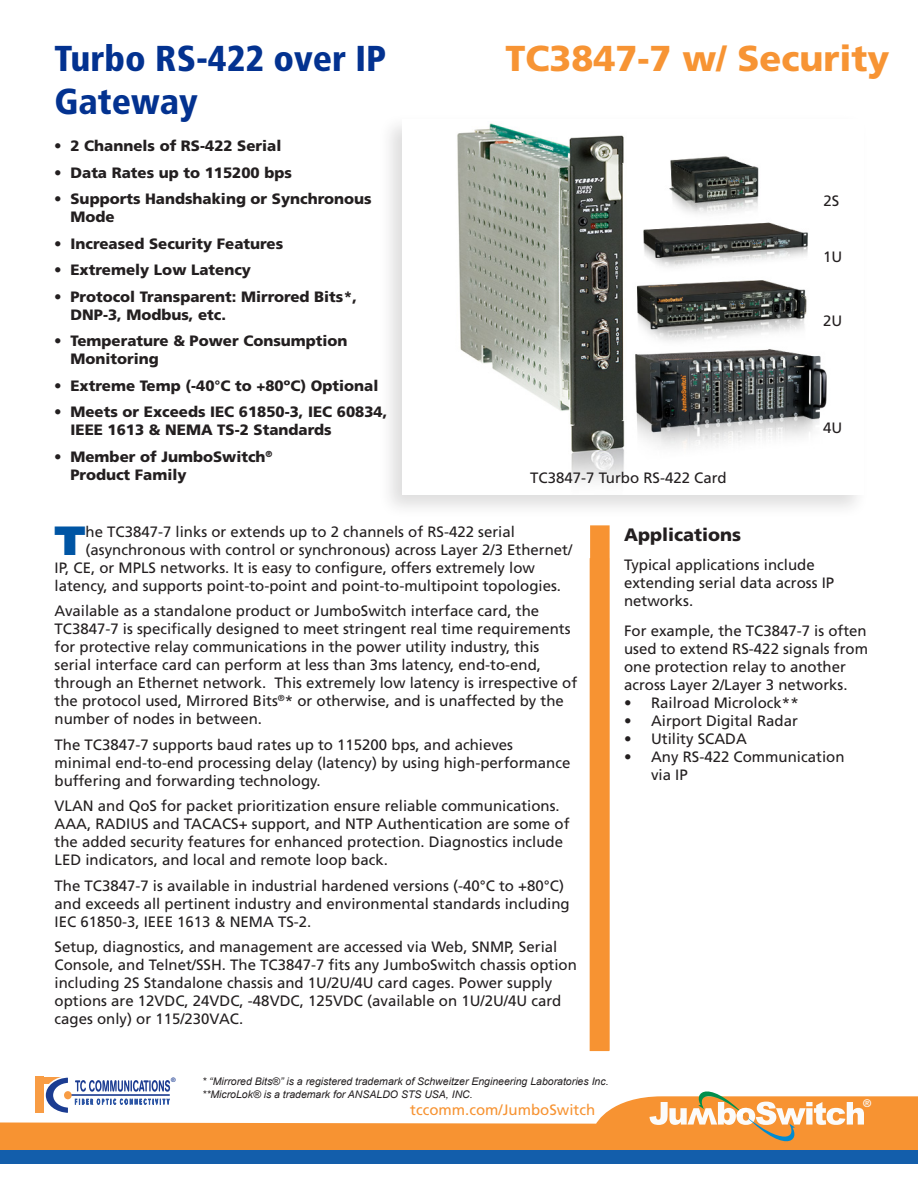
<style>
.page{position:relative;width:918px;height:1188px;background:#fff}
.page>*{position:absolute;margin:0;border:0;box-sizing:border-box;transform-origin:0 0}
.t1{font:900 40.8px "Frutiger LT Std";color:#0055a4}
.t2{font:900 condensed 36px/43.2px "Frutiger LT Std";color:#033290}
.t3{font:900 36px "Frutiger LT Std";color:#f79434}
.t4{font:900 18px "Frutiger LT Std";color:#231f20}
.t5{font:15px/18px "Frutiger LT Std";color:#231f20}
.t6{font:900 15px/18px "Frutiger LT Std";color:#231f20}
.t7{font:15px "Frutiger LT Std";color:#f79332}
.t8{font:11.1px "Frutiger";color:#fbfbfa}
.t9{font:italic 10.5px "Arial";color:#231f20}
.t10{font:6.45px "Frutiger";color:#1b3c91}
</style>
<div class="page">
<div style="left:377px;top:113px;width:493px;height:406px;background:#231f20;opacity:.15"></div>
<img style="left:402px;top:122px;width:462px;height:373px">
<div style="left:590px;top:525px;width:20px;height:526px;background:#f79332"></div>
<svg style="left:0;top:1096px;width:918px;height:54px;fill:#f79332"></svg>
<div style="left:0;top:1150px;width:918px;height:14px;background:#135eab"></div>
<svg style="left:650px;top:1091px;width:214px;height:59px"></svg>
<div style="left:36px;top:1077px;width:8px;height:36px;background:#f89c44"></div>
<svg style="left:43px;top:1076px;width:127px;height:39px"></svg>
<div style="left:64px;top:1091px;width:8px;height:8px;border:2px solid #f89c44;border-radius:50%"></div>
<p class="t2" style="left:55px;top:36px;width:333px">Turbo RS-422 over IP<br>Gateway</p>
<p class="t6" style="left:54px;top:137px;width:229px">• 2 Channels of RS-422 Serial</p>
<p class="t6" style="left:54px;top:163px;width:239px">• Data Rates up to 115200 bps</p>
<p class="t6" style="left:70px;top:190px;width:303px;text-indent:-16px">• Supports Handshaking or Synchronous<br>Mode</p>
<p class="t6" style="left:54px;top:235px;width:231px">• Increased Security Features</p>
<p class="t6" style="left:54px;top:261px;width:198px">• Extremely Low Latency</p>
<p class="t6" style="left:70px;top:288px;width:288px;text-indent:-16px">• Protocol Transparent: Mirrored Bits*,<br>DNP-3, Modbus, etc.</p>
<p class="t6" style="left:70px;top:332px;width:279px;text-indent:-16px">• Temperature &amp; Power Consumption<br>Monitoring</p>
<p class="t6" style="left:54px;top:377px;width:326px">• Extreme Temp (-40°C to +80ºC) Optional</p>
<p class="t6" style="left:70px;top:403px;width:318px;text-indent:-16px">• Meets or Exceeds IEC 61850-3, IEC 60834,<br>IEEE 1613 &amp; NEMA TS-2 Standards</p>
<p class="t6" style="left:70px;top:448px;width:204px;text-indent:-16px">• Member of JumboSwitch<sup>®<br></sup>Product Family</p>
<p class="t3" style="left:505px;top:36px;width:386px">TC3847-7 w/ Security</p>
<p class="t5" style="left:823px;top:192px;width:17px">2S</p>
<p class="t5" style="left:823px;top:247px;width:21px">1U</p>
<p class="t5" style="left:823px;top:312px;width:21px">2U</p>
<p class="t5" style="left:530px;top:469px;width:198px">TC3847-7 Turbo RS-422 Card</p>
<p class="t5" style="left:823px;top:418px;width:21px">4U</p>
<p class="t1" style="left:55px;top:515px;width:32px">T</p>
<p class="t5" style="left:86px;top:522px;width:431px">he TC3847-7 links or extends up to 2 channels of RS-422 serial</p>
<p class="t5" style="left:86px;top:540px;width:488px">(asynchronous with control or synchronous) across Layer 2/3 Ethernet/</p>
<p class="t5" style="left:55px;top:558px;width:482px">IP, CE, or MPLS networks. It is easy to configure, offers extremely low</p>
<p class="t5" style="left:55px;top:576px;width:508px">latency, and supports point-to-point and point-to-multipoint topologies.</p>
<p class="t5" style="left:55px;top:602px;width:524px">Available as a standalone product or JumboSwitch interface card, the TC3847-7 is specifically designed to meet stringent real time requirements for protective relay communications in the power utility industry, this serial interface card can perform at less than 3ms latency, end-to-end, through an Ethernet network. This extremely low latency is irrespective of the protocol used, Mirrored Bits<sup>®</sup>* or otherwise, and is unaffected by the number of nodes in between.</p>
<p class="t5" style="left:55px;top:735px;width:517px">The TC3847-7 supports baud rates up to 115200 bps, and achieves minimal end-to-end processing delay (latency) by using high-performance buffering and forwarding technology.</p>
<p class="t5" style="left:55px;top:797px;width:516px">VLAN and QoS for packet prioritization ensure reliable communications.<br>AAA, RADIUS and TACACS+ support, and NTP Authentication are some of the added security features for enhanced protection. Diagnostics include LED indicators, and local and remote loop back.</p>
<p class="t5" style="left:55px;top:876px;width:517px">The TC3847-7 is available in industrial hardened versions (-40°C to +80°C) and exceeds all pertinent industry and environmental standards including<br>IEC 61850-3, IEEE 1613 &amp; NEMA TS-2.</p>
<p class="t5" style="left:55px;top:938px;width:524px">Setup, diagnostics, and management are accessed via Web, SNMP, Serial Console, and Telnet/SSH. The TC3847-7 fits any JumboSwitch chassis option including 2S Standalone chassis and 1U/2U/4U card cages. Power supply options are 12VDC, 24VDC, -48VDC, 125VDC (available on 1U/2U/4U card cages only) or 115/230VAC.</p>
<p class="t4" style="left:624px;top:524px;width:119px">Applications</p>
<p class="t5" style="left:624px;top:556px;width:212px">Typical applications include extending serial data across IP networks.</p>
<p class="t5" style="left:624px;top:622px;width:245px">For example, the TC3847-7 is often used to extend RS-422 signals from one protection relay to another across Layer 2/Layer 3 networks.</p>
<p class="t5" style="left:624px;top:694px;width:176px">• Railroad Microlock**</p>
<p class="t5" style="left:624px;top:712px;width:175px">• Airport Digital Radar</p>
<p class="t5" style="left:624px;top:730px;width:124px">• Utility SCADA</p>
<p class="t5" style="left:651px;top:748px;width:195px;text-indent:-27px">• Any RS-422 Communication via IP</p>
<p class="t10" style="left:171px;top:1076px;width:7px">®</p>
<p class="t9" style="left:202px;top:1075px;width:408px">* “Mirrored Bits®” is a registered trademark of Schweitzer Engineering Laboratories Inc.</p>
<p class="t9" style="left:202px;top:1087px;width:272px">**MicroLok® is a trademark for ANSALDO STS USA, INC.</p>
<p class="t7" style="left:410px;top:1101px;width:186px">tccomm.com/JumboSwitch</p>
<p class="t8" style="left:863px;top:1096px;width:10px">®</p>
</div>
